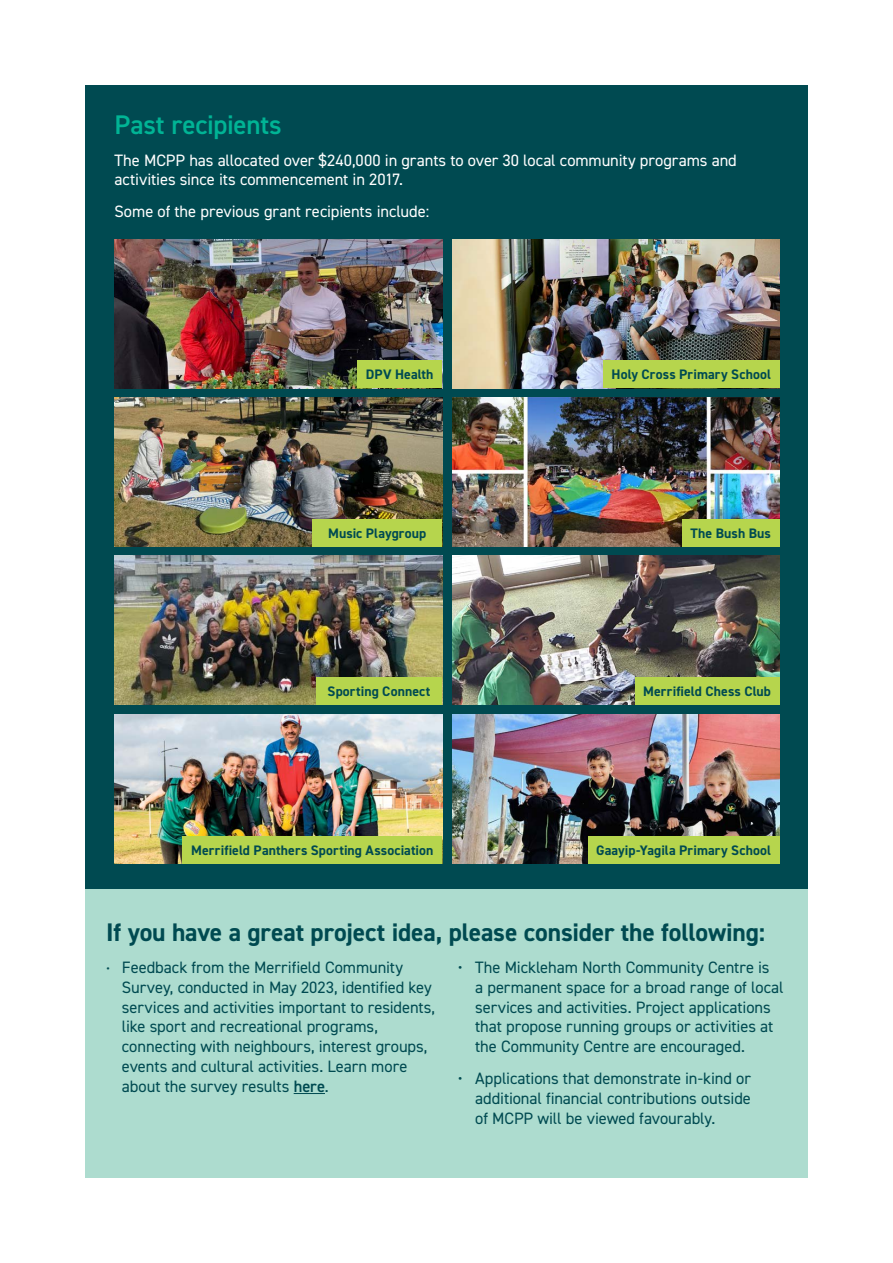
<style>
.page{position:relative;width:893px;height:1263px;background:#fff}
.page>*{position:absolute;margin:0;border:0;box-sizing:border-box;transform-origin:0 0}
.BT_H2{font:600 27px "DIN2014";letter-spacing:-.01em;color:#00b495}
.BT_Body{font:700 25.5px "DIN2014";letter-spacing:-.005em;color:#004a51}
.BT_Body-2{font:16.5px/19.8px "DIN2014";letter-spacing:-.005em;color:#004a51}
.BT_Body-3{font:16.5px/19.8px "DIN2014";letter-spacing:-.005em;color:#fff}
.BT_Body-4{font:700 13.8px "DIN2014";letter-spacing:.01em;color:#004a51}
.s1{font-size:13.5px}
.s2{font-weight:600}
</style>
<div class="page">
<div style="left:85px;top:85px;width:723px;height:804px;background:#004a51"></div>
<div style="left:85px;top:889px;width:723px;height:288px;background:#addccf"></div>
<hr style="left:892px;top:0;width:1px;height:1263px;background:#addccf">
<img style="left:452px;top:239px;width:327px;height:149px">
<div style="left:603px;top:360px;width:176px;height:28px;background:#b6d54d"></div>
<img style="left:115px;top:556px;width:327px;height:149px">
<div style="left:316px;top:677px;width:126px;height:28px;background:#b6d54d"></div>
<img style="left:452px;top:715px;width:327px;height:149px">
<div style="left:588px;top:836px;width:191px;height:28px;background:#b6d54d"></div>
<img style="left:115px;top:239px;width:327px;height:149px">
<div style="left:357px;top:360px;width:85px;height:28px;background:#b6d54d"></div>
<img style="left:452px;top:398px;width:327px;height:149px">
<div style="left:682px;top:519px;width:97px;height:28px;background:#b6d54d"></div>
<img style="left:115px;top:398px;width:327px;height:149px">
<div style="left:312px;top:519px;width:130px;height:28px;background:#b6d54d"></div>
<img style="left:115px;top:715px;width:327px;height:149px">
<div style="left:183px;top:836px;width:259px;height:28px;background:#b6d54d"></div>
<img style="left:452px;top:556px;width:327px;height:149px">
<div style="left:635px;top:677px;width:144px;height:28px;background:#b6d54d"></div>
<hr style="left:294px;top:1093px;width:31px;height:1px;background:#004a51">
<p class="BT_H2" style="left:114px;top:107px;width:169px">Past recipients</p>
<p class="BT_Body-3" style="left:114px;top:150px;width:624px">The MCPP has allocated over $240,000 in grants to over 30 local community programs and activities since its commencement in 2017.</p>
<p class="BT_Body-3" style="left:114px;top:201px;width:316px">Some of the previous grant recipients include:</p>
<p class="BT_Body-4" style="left:366px;top:366px;width:69px">DPV Health</p>
<p class="BT_Body-4" style="left:612px;top:366px;width:161px">Holy Cross Primary School</p>
<p class="BT_Body-4" style="left:328px;top:524px;width:100px">Music Playgroup</p>
<p class="BT_Body-4" style="left:691px;top:524px;width:82px">The Bush Bus</p>
<p class="BT_Body-4" style="left:328px;top:682px;width:104px">Sporting Connect</p>
<p class="BT_Body-4" style="left:191px;top:841px;width:244px">Merrifield Panthers Sporting Association</p>
<p class="BT_Body-4" style="left:643px;top:682px;width:129px">Merrifield Chess Club</p>
<p class="BT_Body-4" style="left:596px;top:841px;width:176px">Gaayip-Yagila Primary School</p>
<p class="BT_Body" style="left:106px;top:916px;width:660px">If you have a great project idea, please consider the following:</p>
<p class="BT_Body-2" style="left:122px;top:957px;width:315px;text-indent:-16px"><span class="s1">•</span> Feedback from the Merrifield Community Survey, conducted in May 2023, identified key services and activities important to residents, like sport and recreational programs, connecting with neighbours, interest groups, events and cultural activities. Learn more about the survey results <span class="s2">here</span>.</p>
<p class="BT_Body-2" style="left:475px;top:957px;width:310px;text-indent:-17px">• The Mickleham North Community Centre is<br>a permanent space for a broad range of local services and activities. Project applications that propose running groups or activities at the Community Centre are encouraged.</p>
<p class="BT_Body-2" style="left:475px;top:1068px;width:277px;text-align:justify;text-indent:-17px">• Applications that demonstrate in-kind or additional financial contributions outside of MCPP will be viewed favourably.</p>
</div>
